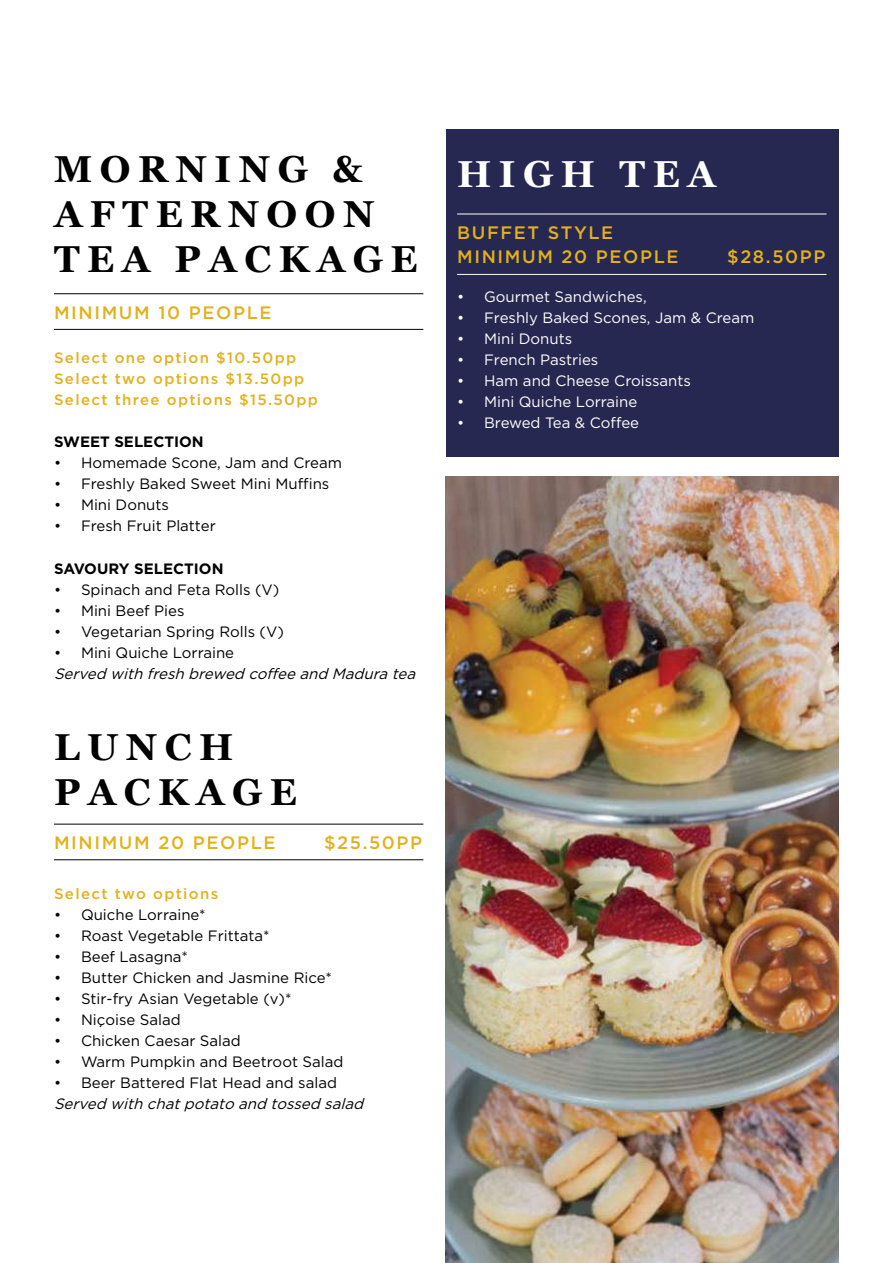
<style>
.page{position:relative;width:893px;height:1263px;background:#fff}
.page>*{position:absolute;margin:0;border:0;box-sizing:border-box;transform-origin:0 0}
.t1{font:700 37.5px/45px "Georgia";letter-spacing:.2em;color:#000}
.t2{font:700 37.5px "Georgia";letter-spacing:.2em;color:#fff}
.t3{font:500 18px/24px "Gotham";letter-spacing:.09em;color:#e3b11c}
.t4{font:15px "Gotham";color:#000}
.t5{font:15px "Gotham";color:#fff}
.t6{font:500 15px/21px "Gotham";letter-spacing:.09em;color:#e3b11c}
.t7{font:italic 15px "Gotham";color:#000}
.t8{font:700 15px "Gotham";color:#000}
</style>
<div class="page">
<img style="left:445px;top:476px;width:393px;height:787px">
<hr style="left:54px;top:293px;width:369px;height:1px;background:#000">
<hr style="left:54px;top:329px;width:369px;height:1px;background:#000">
<hr style="left:54px;top:824px;width:369px;height:1px;background:#000">
<hr style="left:54px;top:859px;width:369px;height:1px;background:#000">
<div style="left:446px;top:129px;width:393px;height:327px;background:#272851"></div>
<hr style="left:457px;top:214px;width:369px;height:1px;background:#fff">
<hr style="left:457px;top:274px;width:369px;height:1px;background:#fff">
<h1 class="t1" style="left:54px;top:145px;width:365px">MORNING &amp;<br>AFTERNOON<br>TEA PACKAGE</h1>
<p class="t3" style="left:54px;top:300px;width:219px">MINIMUM 10 PEOPLE</p>
<p class="t6" style="left:54px;top:347px;width:265px">Select one option $10.50pp<br>Select two options $13.50pp<br>Select three options $15.50pp</p>
<p class="t8" style="left:54px;top:433px;width:151px">SWEET SELECTION</p>
<p class="t4" style="left:54px;top:455px;width:290px">• Homemade Scone, Jam and Cream</p>
<p class="t4" style="left:54px;top:476px;width:277px">• Freshly Baked Sweet Mini Muffins</p>
<p class="t4" style="left:54px;top:497px;width:117px">• Mini Donuts</p>
<p class="t4" style="left:54px;top:518px;width:163px">• Fresh Fruit Platter</p>
<p class="t8" style="left:54px;top:559px;width:171px">SAVOURY SELECTION</p>
<p class="t4" style="left:54px;top:581px;width:227px">• Spinach and Feta Rolls (V)</p>
<p class="t4" style="left:54px;top:602px;width:132px">• Mini Beef Pies</p>
<p class="t4" style="left:54px;top:623px;width:231px">• Vegetarian Spring Rolls (V)</p>
<p class="t4" style="left:54px;top:644px;width:182px">• Mini Quiche Lorraine</p>
<p class="t7" style="left:54px;top:665px;width:367px">Served with fresh brewed coffee and Madura tea</p>
<h1 class="t1" style="left:54px;top:722px;width:244px">LUNCH<br>PACKAGE</h1>
<p class="t3" style="left:54px;top:830px;width:223px">MINIMUM 20 PEOPLE</p>
<p class="t3" style="left:324px;top:830px;width:100px">$25.50PP</p>
<p class="t6" style="left:54px;top:883px;width:166px">Select two options</p>
<p class="t4" style="left:54px;top:906px;width:153px">• Quiche Lorraine*</p>
<p class="t4" style="left:54px;top:927px;width:217px">• Roast Vegetable Frittata*</p>
<p class="t4" style="left:54px;top:948px;width:135px">• Beef Lasagna*</p>
<p class="t4" style="left:54px;top:969px;width:279px">• Butter Chicken and Jasmine Rice*</p>
<p class="t4" style="left:54px;top:990px;width:239px">• Stir-fry Asian Vegetable (v)*</p>
<p class="t4" style="left:54px;top:1011px;width:128px">• Niçoise Salad</p>
<p class="t4" style="left:54px;top:1032px;width:188px">• Chicken Caesar Salad</p>
<p class="t4" style="left:54px;top:1053px;width:291px">• Warm Pumpkin and Beetroot Salad</p>
<p class="t4" style="left:54px;top:1074px;width:284px">• Beer Battered Flat Head and salad</p>
<p class="t7" style="left:54px;top:1095px;width:315px">Served with chatpotato and tossed salad</p>
<h1 class="t2" style="left:457px;top:146px;width:260px">HIGH TEA</h1>
<p class="t3" style="left:457px;top:220px;width:223px">BUFFET STYLE<br>MINIMUM 20 PEOPLE</p>
<p class="t3" style="left:727px;top:244px;width:100px">$28.50PP</p>
<p class="t5" style="left:457px;top:288px;width:191px">• Gourmet Sandwiches,</p>
<p class="t5" style="left:457px;top:309px;width:299px">• Freshly Baked Scones, Jam &amp; Cream</p>
<p class="t5" style="left:457px;top:330px;width:117px">• Mini Donuts</p>
<p class="t5" style="left:457px;top:351px;width:143px">• French Pastries</p>
<p class="t5" style="left:457px;top:372px;width:235px">• Ham and Cheese Croissants</p>
<p class="t5" style="left:457px;top:393px;width:182px">• Mini Quiche Lorraine</p>
<p class="t5" style="left:457px;top:414px;width:184px">• Brewed Tea &amp; Coffee</p>
</div>
